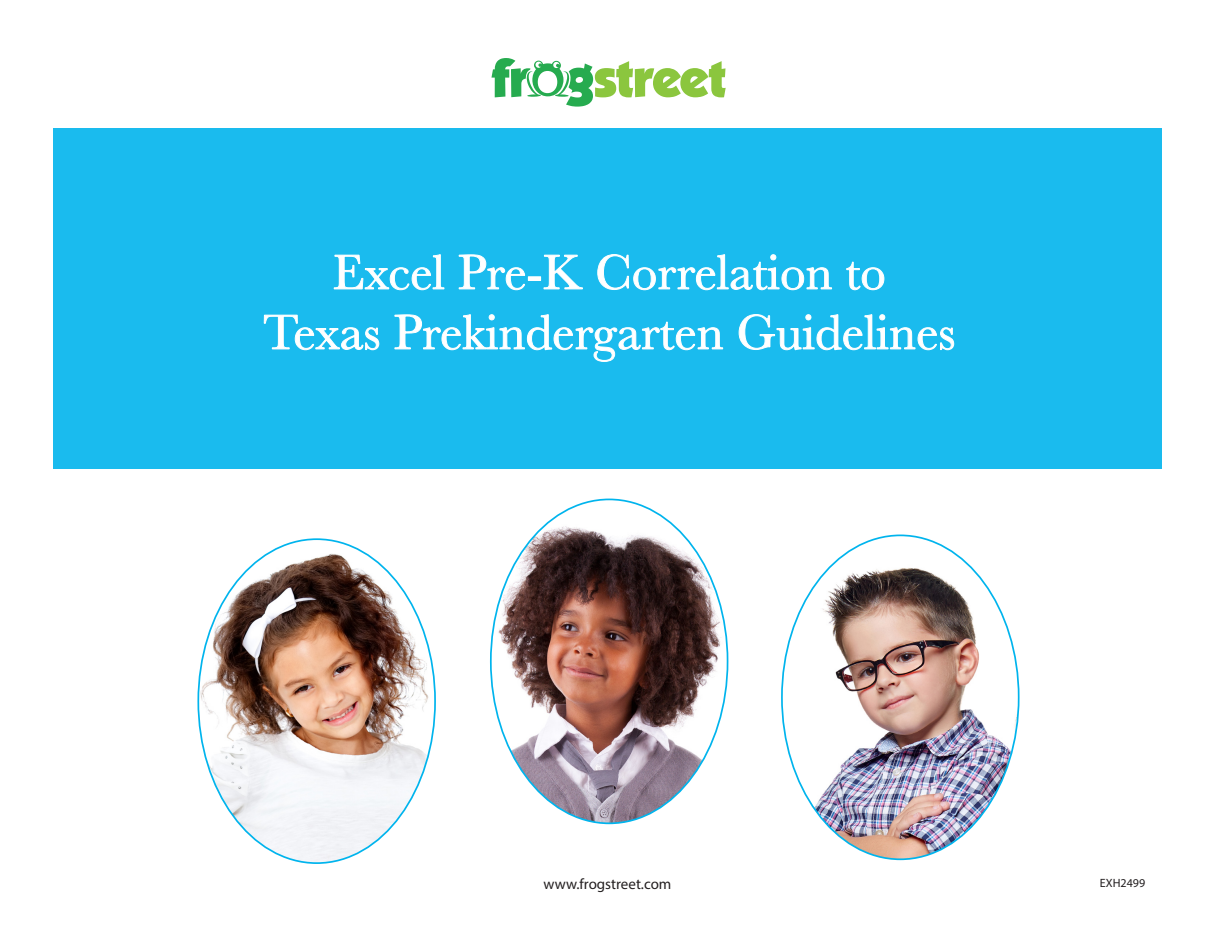
<style>
.page{position:relative;width:1215px;height:945px;background:#fff}
.page>*{position:absolute;margin:0;border:0;box-sizing:border-box;transform-origin:0 0}
.t1{font:51px "Baskerville";color:#fff}
.t2{font:15px "Myriad Pro";color:#231f20}
.t3{font:12px "Myriad Pro";color:#231f20}
</style>
<div class="page">
<div style="left:53px;top:129px;width:1109px;height:340px;background:#1abbee"></div>
<img style="left:200px;top:539px;width:235px;height:324px">
<img style="left:782px;top:535px;width:237px;height:324px">
<img style="left:491px;top:504px;width:237px;height:319px">
<svg style="left:333px;top:254px;width:112px;height:36px"></svg>
<svg style="left:458px;top:254px;width:68px;height:36px"></svg>
<div style="left:528px;top:276px;width:13px;height:5px;border:1px solid #fff"></div>
<svg style="left:543px;top:254px;width:40px;height:36px"></svg>
<svg style="left:597px;top:254px;width:235px;height:36px"></svg>
<svg style="left:846px;top:261px;width:39px;height:29px"></svg>
<svg style="left:263px;top:314px;width:117px;height:37px"></svg>
<svg style="left:394px;top:314px;width:329px;height:48px"></svg>
<svg style="left:738px;top:314px;width:216px;height:37px"></svg>
<svg style="left:491px;top:58px;width:235px;height:49px"></svg>
<p class="t1" style="left:333px;top:240px;width:555px">Excel Pre-K Correlation to</p>
<p class="t1" style="left:263px;top:300px;width:694px">Texas Prekindergarten Guidelines</p>
<p class="t2" style="left:544px;top:875px;width:129px">www.frogstreet.com</p>
<p class="t3" style="left:1100px;top:875px;width:47px">EXH2499</p>
</div>
